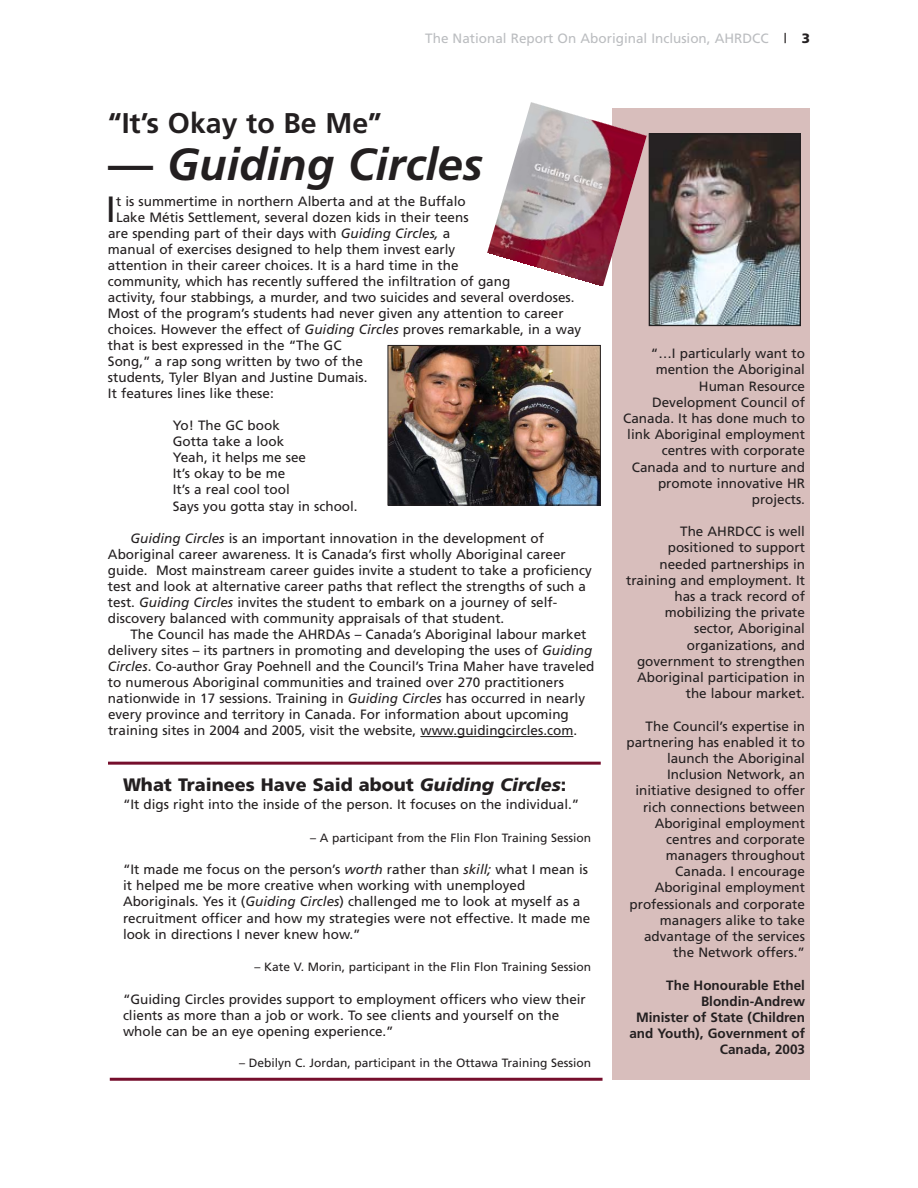
<style>
.page{position:relative;width:918px;height:1188px;background:#fff}
.page>*{position:absolute;margin:0;border:0;box-sizing:border-box;transform-origin:0 0}
.t1{font:italic 700 45px "Frutiger";color:#231f20}
.t2{font:36.45px "Frutiger";color:#231f20}
.t3{font:700 28.5px "Frutiger";color:#231f20}
.t4{font:900 18px "Frutiger";color:#231f20}
.t5{font:13.5px/16.2px "Frutiger";color:#231f20}
.t6{font:700 13.5px/16.2px "Frutiger";color:#231f20;text-align:right}
.t7{font:13.5px "Frutiger";color:#bbbdc0}
.t8{font:12px "Frutiger";color:#231f20}
.s1{color:#231f20}
.s2{font-weight:900;color:#231f20}
.s3{font-style:normal}
.s4{font-style:italic}
</style>
<div class="page">
<hr style="left:420px;top:736px;width:33px;height:1px;background:#231f20">
<hr style="left:453px;top:736px;width:68px;height:1px;background:#231f20">
<hr style="left:521px;top:736px;width:52px;height:1px;background:#231f20">
<div style="left:613px;top:108px;width:197px;height:972px;background:#d8bebc"></div>
<img style="left:651px;top:135px;width:148px;height:189px">
<div style="left:649px;top:133px;width:152px;height:193px;border:1px solid #231f20"></div>
<hr style="left:108px;top:762px;width:493px;height:3px;background:#750e2c">
<hr style="left:110px;top:1078px;width:493px;height:3px;background:#750e2c">
<img style="left:487px;top:102px;width:160px;height:184px">
<img style="left:390px;top:347px;width:209px;height:156px">
<div style="left:388px;top:345px;width:213px;height:160px;border:1px solid #231f20"></div>
<p class="t7" style="left:425px;top:33px;width:386px">The National Report On Aboriginal Inclusion, AHRDCC <span class="s1">|</span> <span class="s2">3</span></p>
<h3 class="t3" style="left:108px;top:112px;width:275px">“It’s Okay to Be Me”</h3>
<h1 class="t1" style="left:108px;top:146px;width:376px"><span class="s3">—</span> Guiding Circles</h1>
<h2 class="t2" style="left:106px;top:194px;width:12px">I</h2>
<p class="t5" style="left:116px;top:194px;width:351px">t is summertime in northern Alberta and at the Buffalo</p>
<p class="t5" style="left:116px;top:210px;width:354px">Lake Métis Settlement, several dozen kids in their teens</p>
<p class="t5" style="left:108px;top:226px;width:344px">are spending part of their days with <span class="s4">Guiding Circles,</span> a</p>
<p class="t5" style="left:108px;top:242px;width:349px">manual of exercises designed to help them invest early</p>
<p class="t5" style="left:108px;top:258px;width:352px">attention in their career choices. It is a hard time in the</p>
<p class="t5" style="left:108px;top:274px;width:404px">community, which has recently suffered the infiltration of gang</p>
<p class="t5" style="left:108px;top:290px;width:468px">activity, four stabbings, a murder, and two suicides and several overdoses.</p>
<p class="t5" style="left:108px;top:306px;width:457px">Most of the program’s students had never given any attention to career</p>
<p class="t5" style="left:108px;top:322px;width:475px">choices. However the effect of <span class="s4">Guiding Circles</span> proves remarkable, in a way</p>
<p class="t5" style="left:108px;top:338px;width:235px">that is best expressed in the “The GC</p>
<p class="t5" style="left:108px;top:354px;width:256px">Song,” a rap song written by two of the</p>
<p class="t5" style="left:108px;top:370px;width:261px">students, Tyler Blyan and Justine Dumais.</p>
<p class="t5" style="left:108px;top:386px;width:167px">It features lines like these:</p>
<p class="t5" style="left:173px;top:419px;width:186px">Yo! The GC book<br>Gotta take a look<br>Yeah, it helps me see<br>It’s okay to be me<br>It’s a real cool tool<br>Says you gotta stay in school.</p>
<p class="t5" style="left:108px;top:531px;width:485px;text-indent:22px"><span class="s4">Guiding Circles</span> is an important innovation in the development of Aboriginal career awareness. It is Canada’s first wholly Aboriginal career guide. Most mainstream career guides invite a student to take a proficiency test and look at alternative career paths that reflect the strengths of such a test. <span class="s4">Guiding Circles</span> invites the student to embark on a journey of self&shy;discovery balanced with community appraisals of that student.</p>
<p class="t5" style="left:108px;top:627px;width:488px;text-indent:22px">The Council has made the AHRDAs – Canada’s Aboriginal labour market delivery sites – its partners in promoting and developing the uses of <span class="s4">Guiding Circles</span>. Co-author Gray Poehnell and the Council’s Trina Maher have traveled to numerous Aboriginal communities and trained over 270 practitioners nationwide in 17 sessions. Training in <span class="s4">Guiding Circles</span> has occurred in nearly every province and territory in Canada. For information about upcoming training sites in 2004 and 2005, visit the website, www.guidingcircles.com.</p>
<h3 class="t4" style="left:123px;top:778px;width:445px">What Trainees Have Said about <span class="s4">Guiding Circles</span>:</h3>
<p class="t5" style="left:123px;top:798px;width:458px">“It digs right into the inside of the person. It focuses on the individual.”</p>
<p class="t8" style="left:310px;top:833px;width:283px">– A participant from the Flin Flon Training Session</p>
<p class="t5" style="left:123px;top:862px;width:469px">“It made me focus on the person’s <span class="s4">worth</span> rather than <span class="s4">skill;</span> what I mean is it helped me be more creative when working with unemployed Aboriginals. Yes it (<span class="s4">Guiding Circles</span>) challenged me to look at myself as a recruitment officer and how my strategies were not effective. It made me look in directions I never knew how.”</p>
<p class="t8" style="left:254px;top:962px;width:338px">– Kate V. Morin, participant in the Flin Flon Training Session</p>
<p class="t5" style="left:123px;top:992px;width:464px">“Guiding Circles provides support to employment officers who view their clients as more than a job or work. To see clients and yourself on the whole can be an eye opening experience.”</p>
<p class="t8" style="left:239px;top:1058px;width:354px">– Debilyn C. Jordan, participant in the Ottawa Training Session</p>
<p class="t5" style="left:623px;top:346px;width:183px;text-align:right">“…I particularly want to mention the Aboriginal<br>Human Resource<br>Development Council of<br>Canada. It has done much to link Aboriginal employment centres with corporate<br>Canada and to nurture and promote innovative HR projects.</p>
<p class="t5" style="left:626px;top:525px;width:180px;text-align:right">The AHRDCC is well positioned to support needed partnerships in training and employment. It has a track record of mobilizing the private sector, Aboriginal organizations, and government to strengthen<br>Aboriginal participation in the labour market.</p>
<p class="t5" style="left:627px;top:719px;width:180px;text-align:right">The Council’s expertise in partnering has enabled it to launch the Aboriginal<br>Inclusion Network, an initiative designed to offer rich connections between<br>Aboriginal employment centres and corporate managers throughout<br>Canada. I encourage<br>Aboriginal employment professionals and corporate managers alike to take advantage of the services the Network offers.”</p>
<p class="t6" style="left:629px;top:978px;width:177px">The Honourable Ethel<br>Blondin-Andrew<br>Minister of State (Children and Youth), Government of<br>Canada, 2003</p>
</div>
